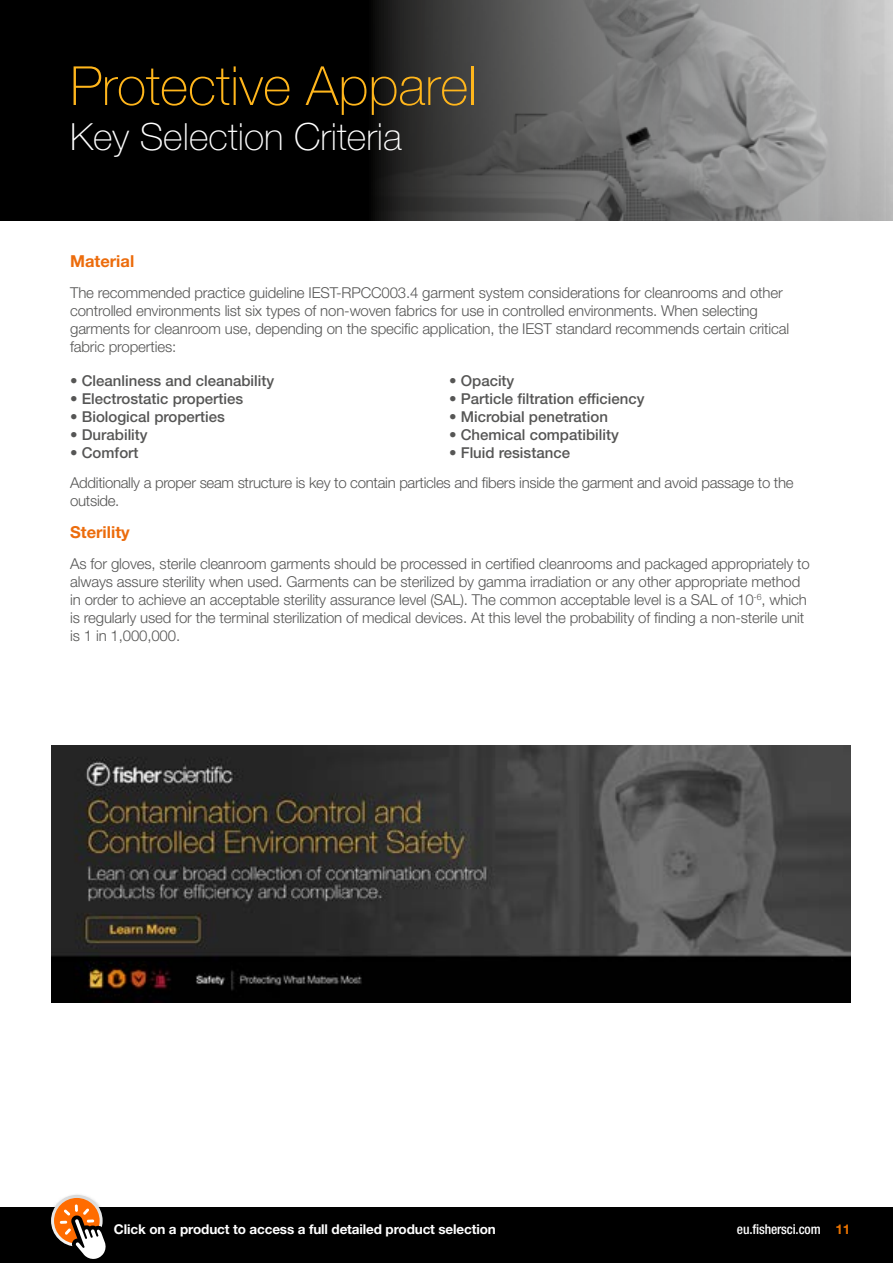
<style>
.page{position:relative;width:893px;height:1263px;background:#fff}
.page>*{position:absolute;margin:0;border:0;box-sizing:border-box;transform-origin:0 0}
.t1{font:100 54px "Helvetica Neue LT Std";color:#ffb61c}
.t2{font:100 37.5px "Helvetica Neue LT Std";color:#fff}
.t3{font:700 16.5px "Helvetica Neue LT Std";color:#ec6c0c}
.t4{font:300 15px/18px "Helvetica Neue LT Std";letter-spacing:-.01em;color:#565655}
.t5{font:500 15px "Helvetica Neue LT Std";color:#565655}
.t6{font:700 13.5px "Helvetica Neue LT Std";letter-spacing:-.01em;color:#fff}
.t7{font:500 condensed 13.5px "Helvetica Neue LT Std";letter-spacing:-.01em;color:#fff}
.s1{font-weight:700;font-stretch:normal;color:#e87200}
</style>
<div class="page">
<div style="left:0;top:1208px;width:893px;height:55px;background:#000"></div>
<div style="left:47px;top:1193px;width:59px;height:59px;background:#000;opacity:.4"></div>
<svg style="left:53px;top:1196px;width:48px;height:49px"></svg>
<div style="left:51px;top:1195px;width:52px;height:51px;border:3px solid #fff;border-radius:50%"></div>
<svg style="left:60px;top:1204px;width:50px;height:55px"></svg>
<img style="left:51px;top:745px;width:799px;height:258px">
<svg style="left:1px;top:0;width:892px;height:220px;background:#434343"></svg>
<hr style="left:0;top:0;width:1px;height:220px;background:#000">
<h1 class="t1" style="left:70px;top:55px;width:409px">Protective Apparel</h1>
<h2 class="t2" style="left:70px;top:115px;width:333px">Key Selection Criteria</h2>
<p class="t3" style="left:70px;top:251px;width:66px">Material</p>
<p class="t4" style="left:70px;top:283px;width:720px">The recommended practice guideline IEST-RPCC003.4 garment system considerations for cleanrooms and other controlled environments list six types of non-woven fabrics for use in controlled environments. When selecting garments for cleanroom use, depending on the specific application, the IEST standard recommends certain critical fabric properties:</p>
<p class="t5" style="left:70px;top:372px;width:205px">• Cleanliness and cleanability</p>
<p class="t5" style="left:70px;top:390px;width:175px">• Electrostatic properties</p>
<p class="t5" style="left:70px;top:408px;width:156px">• Biological properties</p>
<p class="t5" style="left:70px;top:426px;width:79px">• Durability</p>
<p class="t5" style="left:70px;top:444px;width:70px">• Comfort</p>
<p class="t5" style="left:449px;top:372px;width:67px">• Opacity</p>
<p class="t5" style="left:449px;top:390px;width:197px">• Particle filtration efficiency</p>
<p class="t5" style="left:449px;top:408px;width:160px">• Microbial penetration</p>
<p class="t5" style="left:449px;top:426px;width:171px">• Chemical compatibility</p>
<p class="t5" style="left:449px;top:444px;width:122px">• Fluid resistance</p>
<p class="t4" style="left:70px;top:473px;width:725px">Additionally a proper seam structure is key to contain particles and fibers inside the garment and avoid passage to the outside.</p>
<p class="t3" style="left:70px;top:522px;width:61px">Sterility</p>
<p class="t4" style="left:70px;top:554px;width:741px">As for gloves, sterile cleanroom garments should be processed in certified cleanrooms and packaged appropriately to always assure sterility when used. Garments can be sterilized by gamma irradiation or any other appropriate method in order to achieve an acceptable sterility assurance level (SAL). The common acceptable level is a SAL of 10<sup>-6</sup>, which is regularly used for the terminal sterilization of medical devices. At this level the probability of finding a non-sterile unit is 1 in 1,000,000.</p>
<p class="t6" style="left:114px;top:1221px;width:383px">Click on a product to access a full detailed product selection</p>
<p class="t7" style="left:737px;top:1221px;width:115px">eu.fishersci.com <span class="s1">11</span></p>
</div>
